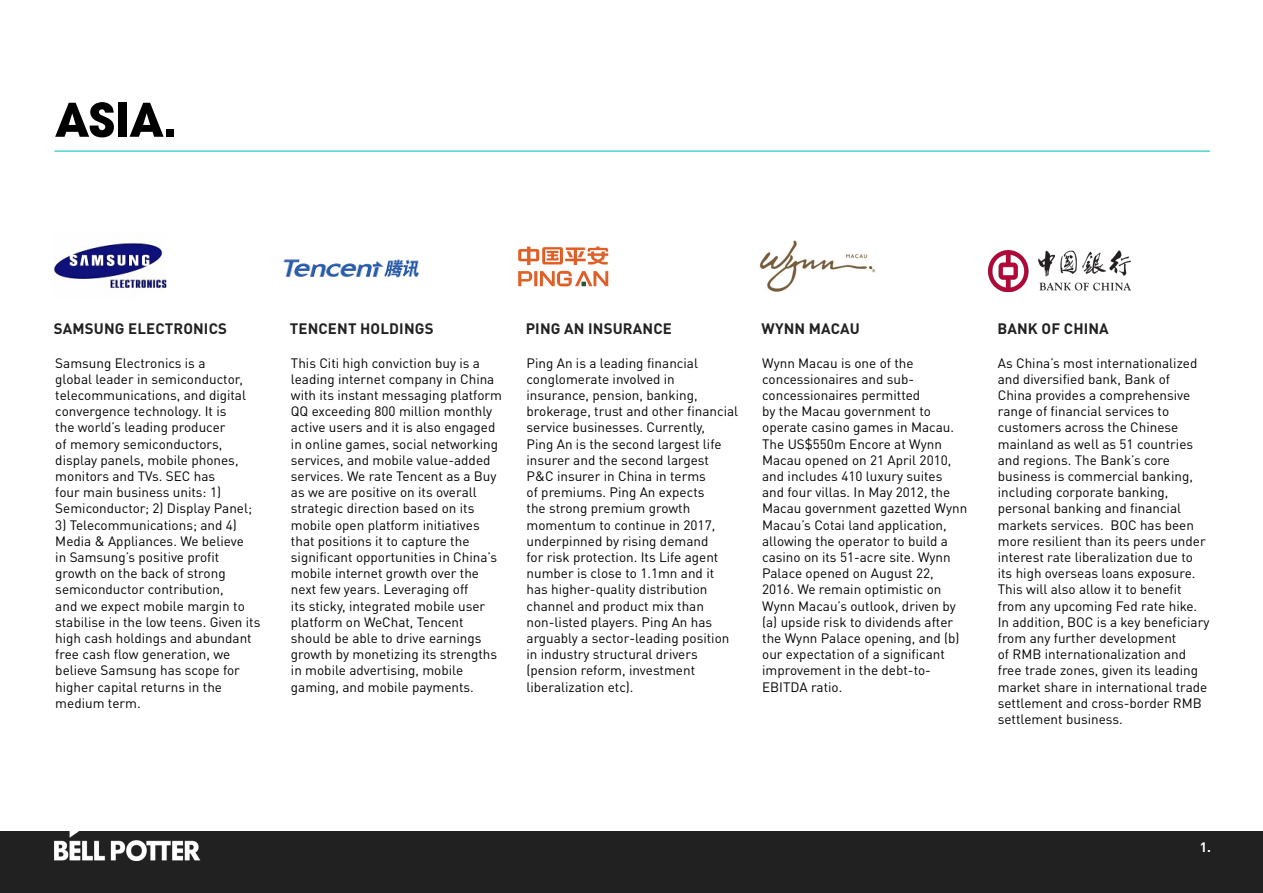
<style>
.page{position:relative;width:1263px;height:893px;background:#fff}
.page>*{position:absolute;margin:0;border:0;box-sizing:border-box;transform-origin:0 0}
.t1{font:700 51px "Avant Gard Goth EF";color:#000}
.t2{font:700 15px "DINOT";letter-spacing:.01em;color:#212121}
.t3{font:13.5px/16.2px "DINOT";color:#000}
.t4{font:700 13.5px "DINOT";color:#fff}
</style>
<div class="page">
<div style="left:0;top:832px;width:1246px;height:61px;background:#212121"></div>
<img style="left:54px;top:831px;width:1077px;height:29px">
<img style="left:54px;top:242px;width:112px;height:52px">
<img style="left:283px;top:259px;width:137px;height:19px">
<img style="left:518px;top:246px;width:91px;height:41px">
<img style="left:988px;top:251px;width:143px;height:40px">
<img style="left:759px;top:240px;width:117px;height:52px">
<div style="left:1239px;top:832px;width:24px;height:61px;background:#212121"></div>
<hr style="left:54px;top:151px;width:1156px;height:1px;background:#00c1b5">
<svg style="left:71px;top:831px;width:5px;height:4px"></svg>
<p class="t1" style="left:55px;top:89px;width:123px">ASIA.</p>
<p class="t2" style="left:54px;top:319px;width:175px">SAMSUNG ELECTRONICS</p>
<p class="t2" style="left:290px;top:319px;width:145px">TENCENT HOLDINGS</p>
<p class="t2" style="left:526px;top:319px;width:148px">PING AN INSURANCE</p>
<p class="t2" style="left:762px;top:319px;width:100px">WYNN MACAU</p>
<p class="t2" style="left:997px;top:319px;width:113px">BANK OF CHINA</p>
<p class="t3" style="left:55px;top:354px;width:198px">Samsung Electronics is a<br>global leader in semiconductor, telecommunications, and digital convergence technology. It is<br>the world’s leading producer<br>of memory semiconductors, display panels, mobile phones, monitors and TVs. SEC has<br>four main business units: 1)<br>Semiconductor; 2) Display Panel;</p>
<p class="t3" style="left:55px;top:516px;width:207px">3) Telecommunications; and 4)<br>Media &amp; Appliances. We believe<br>in Samsung’s positive profit growth on the back of strong semiconductor contribution,<br>and we expect mobile margin to stabilise in the low teens. Given its high cash holdings and abundant free cash flow generation, we believe Samsung has scope for higher capital returns in the medium term.</p>
<p class="t3" style="left:291px;top:354px;width:213px">This Citi high conviction buy is a leading internet company in China with its instant messaging platform QQ exceeding 800 million monthly active users and it is also engaged in online games, social networking services, and mobile value-added services. We rate Tencent as a Buy as we are positive on its overall strategic direction based on its mobile open platform initiatives that positions it to capture the significant opportunities in China’s mobile internet growth over the next few years. Leveraging off<br>its sticky, integrated mobile user platform on WeChat, Tencent should be able to drive earnings growth by monetizing its strengths in mobile advertising, mobile gaming, and mobile payments.</p>
<p class="t3" style="left:526px;top:354px;width:213px">Ping An is a leading financial conglomerate involved in insurance, pension, banking, brokerage, trust and other financial service businesses. Currently,<br>Ping An is the second largest life insurer and the second largest<br>P&amp;C insurer in China in terms<br>of premiums. Ping An expects<br>the strong premium growth momentum to continue in 2017, underpinned by rising demand<br>for risk protection. Its Life agent number is close to 1.1mn and it has higher-quality distribution channel and product mix than non-listed players. Ping An has arguably a sector-leading position in industry structural drivers (pension reform, investment liberalization etc).</p>
<p class="t3" style="left:762px;top:354px;width:207px">Wynn Macau is one of the concessionaires and sub&shy;concessionaires permitted<br>by the Macau government to operate casino games in Macau.<br>The US$550m Encore at Wynn<br>Macau opened on 21 April 2010, and includes 410 luxury suites and four villas. In May 2012, the<br>Macau government gazetted Wynn<br>Macau’s Cotai land application, allowing the operator to build a casino on its 51-acre site. Wynn<br>Palace opened on August 22,<br>2016. We remain optimistic on<br>Wynn Macau’s outlook, driven by (a) upside risk to dividends after the Wynn Palace opening, and (b) our expectation of a significant improvement in the debt-to-<br>EBITDA ratio.</p>
<p class="t3" style="left:998px;top:354px;width:213px">As China’s most internationalized and diversified bank, Bank of<br>China provides a comprehensive range of financial services to customers across the Chinese mainland as well as 51 countries and regions. The Bank’s core business is commercial banking, including corporate banking, personal banking and financial markets services. BOC has been more resilient than its peers under interest rate liberalization due to its high overseas loans exposure.<br>This will also allow it to benefit from any upcoming Fed rate hike.<br>In addition, BOC is a key beneficiary from any further development<br>of RMB internationalization and free trade zones, given its leading market share in international trade settlement and cross-border RMB settlement business.</p>
<p class="t4" style="left:1200px;top:839px;width:13px">1.</p>
</div>
